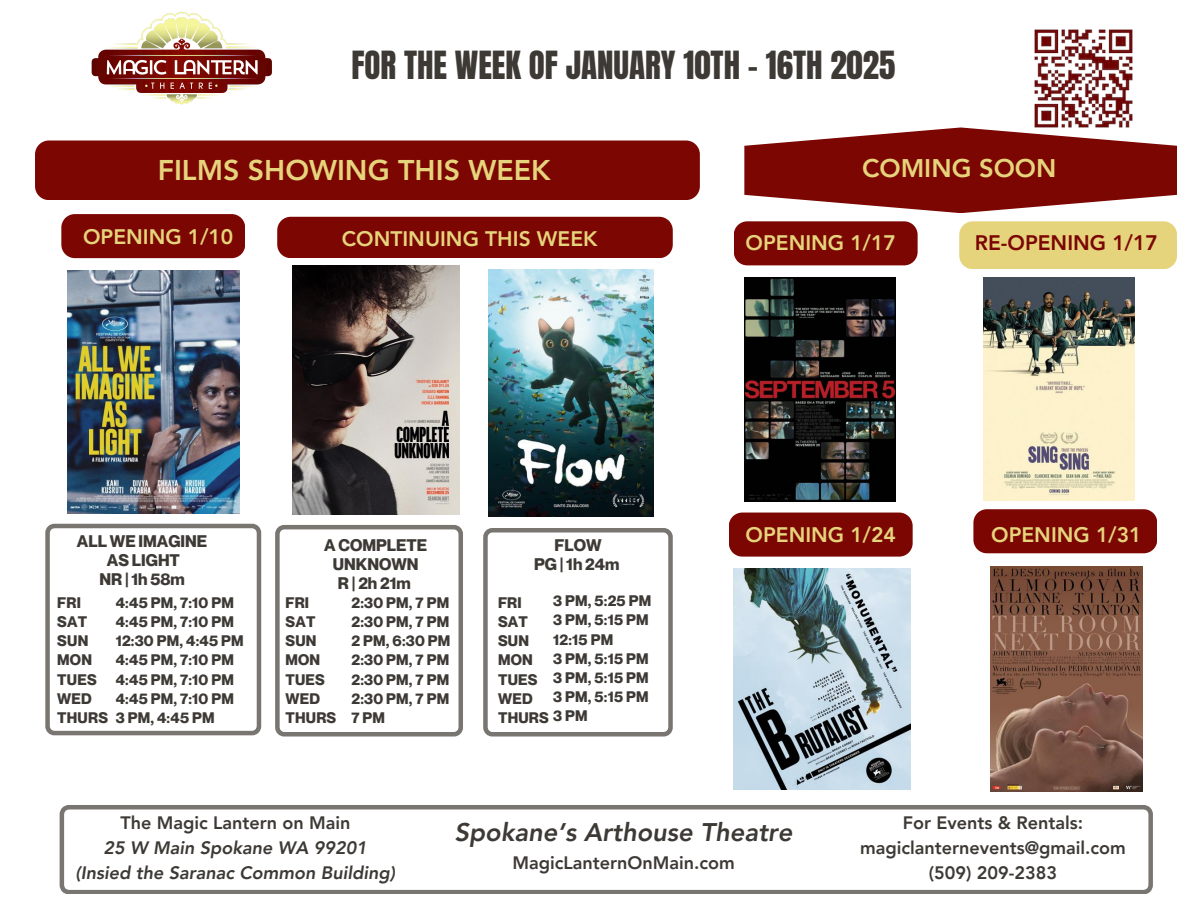
<style>
.page{position:relative;width:1188px;height:918px;background:#fff}
.page>*{position:absolute;margin:0;border:0;box-sizing:border-box;transform-origin:0 0}
.t1{font:33px "Anton";color:#3d3935}
.t2{font:800 28.5px "Avenir LT Pro";color:#e6d47c}
.t3{font:italic 800 25.5px "Avenir LT Pro";color:#3d3935}
.t4{font:800 25.5px "Avenir LT Pro";color:#e6d47c}
.t5{font:800 21px "Avenir LT Pro";color:#e6d47c}
.t6{font:800 21px "Avenir LT Pro";color:#7b0602}
.t7{font:800 18px/24.8px "Avenir LT Pro";color:#3d3935;text-align:center}
.t8{font:italic 800 18px/24.8px "Avenir LT Pro";color:#3d3935;text-align:center}
.t9{font:700 16.5px/19.2px "Neue Montreal";color:#3d3935;text-align:center}
.t10{font:700 15px "Neue Montreal";letter-spacing:.015em;color:#3d3935}
.s1{font-style:normal}
</style>
<div class="page">
<div style="left:35px;top:141px;width:665px;height:59px;background:#7b0602;border-radius:14px"></div>
<img style="left:91px;top:11px;width:181px;height:94px">
<svg style="left:60px;top:805px;width:1093px;height:89px"></svg>
<img style="left:1034px;top:29px;width:99px;height:98px">
<div style="left:277px;top:217px;width:396px;height:41px;background:#7b0602"></div>
<div style="left:61px;top:214px;width:184px;height:44px;background:#7b0602"></div>
<svg style="left:483px;top:528px;width:190px;height:208px"></svg>
<img style="left:489px;top:269px;width:165px;height:248px">
<svg style="left:45px;top:524px;width:216px;height:211px"></svg>
<svg style="left:275px;top:525px;width:188px;height:211px"></svg>
<div style="left:959px;top:221px;width:218px;height:48px;background:#e6d47c"></div>
<img style="left:293px;top:265px;width:166px;height:249px">
<svg style="left:744px;top:127px;width:433px;height:86px"></svg>
<img style="left:67px;top:271px;width:172px;height:243px">
<div style="left:734px;top:221px;width:184px;height:44px;background:#7b0602"></div>
<img style="left:744px;top:278px;width:151px;height:223px">
<img style="left:984px;top:277px;width:151px;height:224px">
<div style="left:729px;top:513px;width:184px;height:44px;background:#7b0602"></div>
<div style="left:973px;top:509px;width:184px;height:44px;background:#7b0602"></div>
<img style="left:734px;top:569px;width:176px;height:220px">
<img style="left:991px;top:567px;width:152px;height:225px">
<p class="t1" style="left:351px;top:41px;width:546px">FOR THE WEEK OF JANUARY 10TH - 16TH 2025</p>
<p class="t2" style="left:158px;top:159px;width:395px">FILMS SHOWING THIS WEEK</p>
<h6 class="t4" style="left:862px;top:157px;width:196px">COMING SOON</h6>
<p class="t5" style="left:83px;top:228px;width:152px">OPENING 1/10</p>
<p class="t5" style="left:342px;top:230px;width:257px">CONTINUING THIS WEEK</p>
<p class="t5" style="left:746px;top:234px;width:152px">OPENING 1/17</p>
<p class="t6" style="left:975px;top:234px;width:185px">RE-OPENING 1/17</p>
<p class="t9" style="left:77px;top:532px;width:132px">ALL WE IMAGINE<br>AS LIGHT<br>NR | 1h 58m</p>
<p class="t10" style="left:57px;top:593px;width:25px">FRI</p>
<p class="t10" style="left:57px;top:613px;width:32px">SAT</p>
<p class="t10" style="left:57px;top:632px;width:33px">SUN</p>
<p class="t10" style="left:57px;top:651px;width:36px">MON</p>
<p class="t10" style="left:57px;top:670px;width:41px">TUES</p>
<p class="t10" style="left:57px;top:689px;width:36px">WED</p>
<p class="t10" style="left:57px;top:708px;width:52px">THURS</p>
<p class="t10" style="left:116px;top:593px;width:120px">4:45 PM, 7:10 PM</p>
<p class="t10" style="left:116px;top:613px;width:120px">4:45 PM, 7:10 PM</p>
<p class="t10" style="left:116px;top:632px;width:129px">12:30 PM, 4:45 PM</p>
<p class="t10" style="left:116px;top:651px;width:120px">4:45 PM, 7:10 PM</p>
<p class="t10" style="left:116px;top:670px;width:120px">4:45 PM, 7:10 PM</p>
<p class="t10" style="left:116px;top:689px;width:120px">4:45 PM, 7:10 PM</p>
<p class="t10" style="left:116px;top:708px;width:100px">3 PM, 4:45 PM</p>
<h6 class="t9" style="left:324px;top:535px;width:105px">A COMPLETE<br>UNKNOWN<br>R|2h21m</h6>
<p class="t10" style="left:285px;top:593px;width:25px">FRI</p>
<p class="t10" style="left:285px;top:613px;width:32px">SAT</p>
<p class="t10" style="left:285px;top:632px;width:33px">SUN</p>
<p class="t10" style="left:285px;top:651px;width:36px">MON</p>
<p class="t10" style="left:285px;top:670px;width:41px">TUES</p>
<p class="t10" style="left:285px;top:689px;width:36px">WED</p>
<p class="t10" style="left:285px;top:708px;width:52px">THURS</p>
<p class="t10" style="left:351px;top:593px;width:99px">2:30 PM, 7 PM</p>
<p class="t10" style="left:351px;top:613px;width:99px">2:30 PM, 7 PM</p>
<p class="t10" style="left:351px;top:632px;width:100px">2 PM, 6:30 PM</p>
<p class="t10" style="left:351px;top:651px;width:99px">2:30 PM, 7 PM</p>
<p class="t10" style="left:351px;top:670px;width:99px">2:30 PM, 7 PM</p>
<p class="t10" style="left:351px;top:689px;width:99px">2:30 PM, 7 PM</p>
<p class="t10" style="left:351px;top:708px;width:35px">7PM</p>
<p class="t9" style="left:534px;top:535px;width:87px">FLOW<br>PG | 1h 24m</p>
<p class="t10" style="left:553px;top:592px;width:99px">3 PM, 5:25 PM</p>
<p class="t10" style="left:553px;top:611px;width:97px">3 PM, 5:15 PM</p>
<p class="t10" style="left:553px;top:630px;width:61px">12:15 PM</p>
<p class="t10" style="left:553px;top:649px;width:97px">3 PM, 5:15 PM</p>
<p class="t10" style="left:553px;top:668px;width:97px">3 PM, 5:15 PM</p>
<p class="t10" style="left:553px;top:687px;width:97px">3 PM, 5:15 PM</p>
<h5 class="t10" style="left:553px;top:706px;width:36px">3PM</h5>
<p class="t10" style="left:498px;top:593px;width:25px">FRI</p>
<p class="t10" style="left:498px;top:613px;width:32px">SAT</p>
<h1 class="t10" style="left:498px;top:632px;width:33px">SUN</h1>
<h3 class="t10" style="left:498px;top:651px;width:36px">MON</h3>
<h2 class="t10" style="left:498px;top:670px;width:41px">TUES</h2>
<h5 class="t10" style="left:498px;top:689px;width:36px">WED</h5>
<h5 class="t10" style="left:498px;top:708px;width:52px">THURS</h5>
<p class="t5" style="left:746px;top:526px;width:152px">OPENING 1/24</p>
<h5 class="t5" style="left:991px;top:526px;width:152px">OPENING 1/31</h5>
<h6 class="t8" style="left:76px;top:812px;width:321px"><span class="s1">The Magic Lantern on Main<br></span>25 W Main Spokane WA 99201 (Insied the Saranac Common Building)</h6>
<p class="t3" style="left:455px;top:822px;width:339px">Spokane’s Arthouse Theatre</p>
<p class="t7" style="left:860px;top:812px;width:267px">For Events &amp; Rentals: magiclanternevents@gmail.com (509) 209-2383</p>
<p class="t7" style="left:512px;top:852px;width:224px">MagicLanternOnMain.com</p>
</div>
